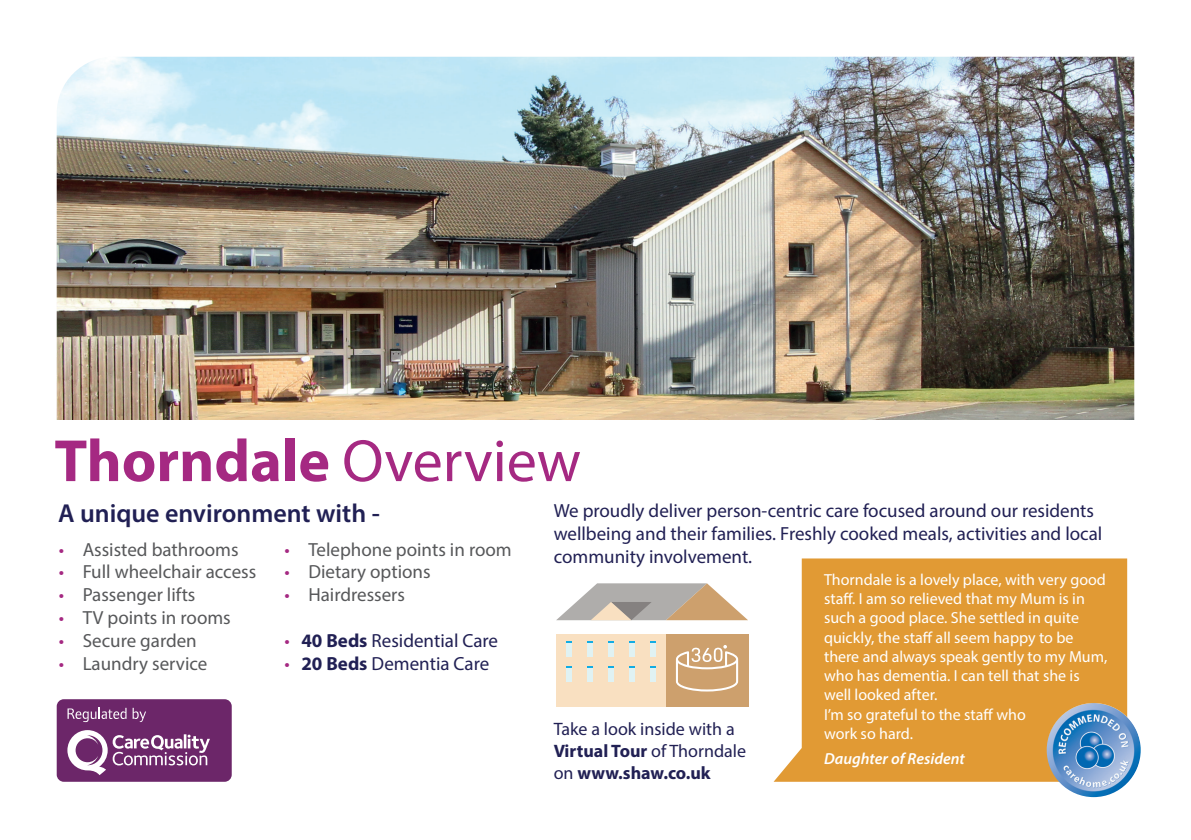
<style>
.page{position:relative;width:1191px;height:840px;background:#fff}
.page>*{position:absolute;margin:0;border:0;box-sizing:border-box;transform-origin:0 0}
.t1{font:700 60px "Myriad Pro";color:#a52982}
.t2{font:600 26px "Myriad Pro";color:#212054}
.t3{font:19px/22.8px "Myriad Pro";color:#212054}
.t4{font:19px "Myriad Pro";color:#57585a}
.t5{font:18px/21.6px "Myriad Pro";color:#212054}
.t6{font:16px/19.2px "Myriad Pro";color:#fff}
.t7{font:italic 600 16px "Myriad Pro";color:#fff}
.s1{font-weight:400}
.s2{color:#a52982}
.s3{font-weight:700}
</style>
<div class="page">
<img style="left:57px;top:57px;width:1077px;height:363px">
<div style="left:57px;top:698px;width:175px;height:83px;background:#6c2669;border-radius:7px"></div>
<svg style="left:67px;top:730px;width:143px;height:44px"></svg>
<svg style="left:68px;top:707px;width:58px;height:14px"></svg>
<svg style="left:133px;top:707px;width:13px;height:14px"></svg>
<div style="left:556px;top:633px;width:110px;height:72px;background:#f9e0c1"></div>
<div style="left:666px;top:633px;width:82px;height:72px;background:#cda06d"></div>
<svg style="left:556px;top:583px;width:192px;height:37px"></svg>
<div style="left:566px;top:642px;width:5px;height:14px;background:#e0f2f3"></div>
<div style="left:587px;top:642px;width:6px;height:14px;background:#e0f2f3"></div>
<div style="left:608px;top:642px;width:6px;height:14px;background:#e0f2f3"></div>
<div style="left:629px;top:642px;width:6px;height:14px;background:#e0f2f3"></div>
<div style="left:650px;top:642px;width:6px;height:14px;background:#e0f2f3"></div>
<div style="left:566px;top:667px;width:5px;height:14px;background:#e0f2f3"></div>
<div style="left:587px;top:667px;width:6px;height:14px;background:#e0f2f3"></div>
<div style="left:608px;top:667px;width:6px;height:14px;background:#e0f2f3"></div>
<div style="left:629px;top:667px;width:6px;height:14px;background:#e0f2f3"></div>
<div style="left:650px;top:667px;width:6px;height:14px;background:#e0f2f3"></div>
<svg style="left:676px;top:645px;width:62px;height:46px"></svg>
<svg style="left:774px;top:558px;width:353px;height:223px;background:#e3a244"></svg>
<img style="left:1046px;top:702px;width:94px;height:94px;border-radius:47px">
<h1 class="t1" style="left:54px;top:421px;width:528px">Thorndale <span class="s1">Overview</span></h1>
<h2 class="t2" style="left:58px;top:497px;width:323px">A unique environment with -</h2>
<p class="t4" style="left:59px;top:537px;width:181px"><span class="s2">•</span> Assisted bathrooms</p>
<p class="t4" style="left:59px;top:560px;width:199px"><span class="s2">•</span> Full wheelchair access</p>
<p class="t4" style="left:59px;top:583px;width:138px"><span class="s2">•</span> Passenger lifts</p>
<p class="t4" style="left:59px;top:605px;width:174px"><span class="s2">•</span> TV points in rooms</p>
<p class="t4" style="left:59px;top:628px;width:140px"><span class="s2">•</span> Secure garden</p>
<p class="t4" style="left:59px;top:651px;width:150px"><span class="s2">•</span> Laundry service</p>
<p class="t4" style="left:284px;top:537px;width:229px"><span class="s2">•</span> Telephone points in room</p>
<p class="t4" style="left:284px;top:560px;width:148px"><span class="s2">•</span> Dietary options</p>
<p class="t4" style="left:284px;top:583px;width:122px"><span class="s2">•</span> Hairdressers</p>
<p class="t3" style="left:284px;top:628px;width:215px"><span class="s2">•</span> <span class="s3">40 Beds</span> Residential Care</p>
<p class="t3" style="left:284px;top:651px;width:206px"><span class="s2">•</span> <span class="s3">20 Beds</span> Dementia Care</p>
<p class="t3" style="left:553px;top:499px;width:550px">We proudly deliver person-centric care focused around our residents wellbeing and their families. Freshly cooked meals, activities and local community involvement.</p>
<p class="t6" style="left:824px;top:569px;width:285px">Thorndale is a lovely place, with very good staff. I am so relieved that my Mum is in such a good place. She settled in quite quickly, the staff all seem happy to be there and always speak gently to my Mum, who has dementia. I can tell that she is well looked after.<br>I’m so grateful to the staff who<br>work so hard.</p>
<p class="t7" style="left:824px;top:747px;width:142px">Daughter of Resident</p>
<p class="t5" style="left:553px;top:717px;width:194px">Take a look inside with a<br><span class="s3">Virtual Tour</span> of Thorndale on <span class="s3">www.shaw.co.uk</span></p>
</div>
